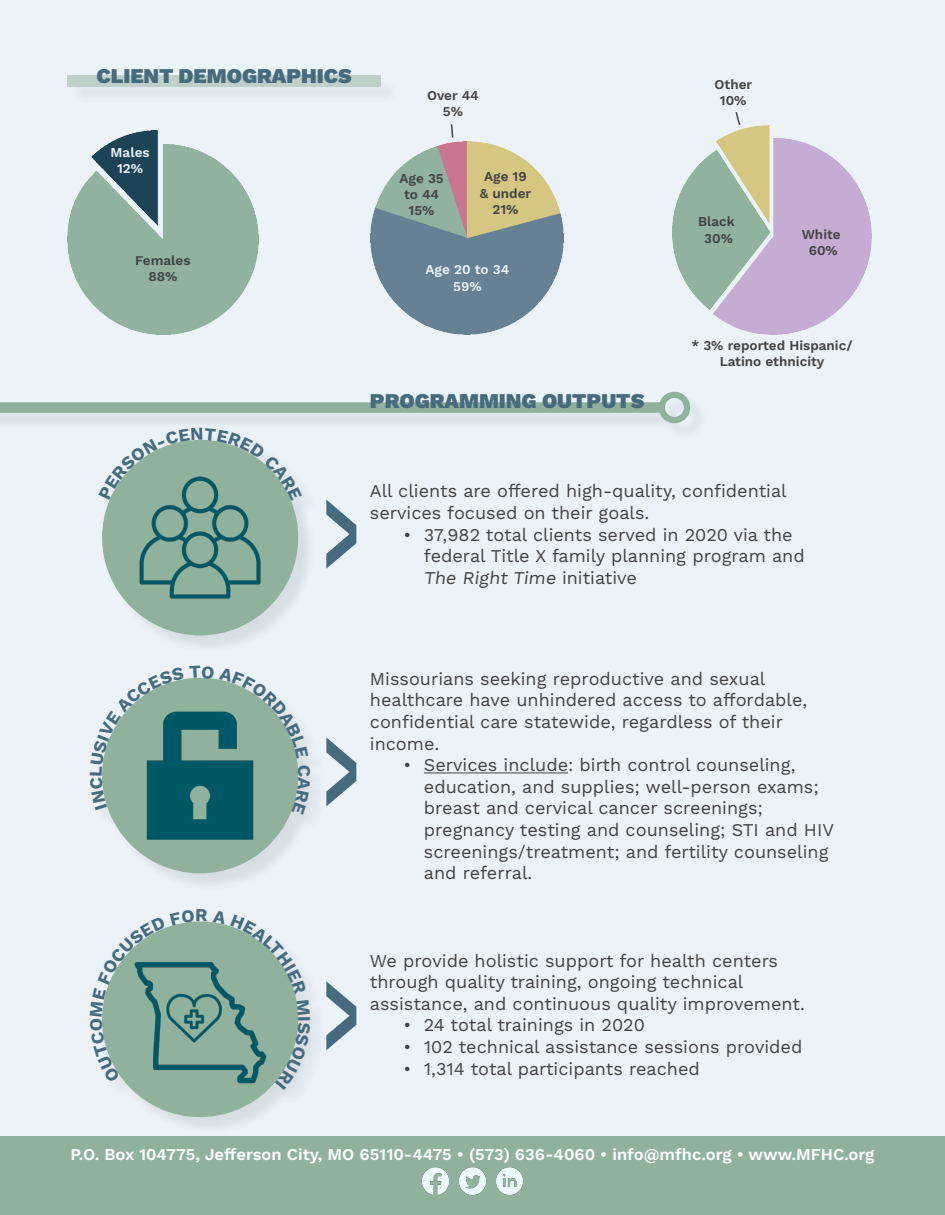
<style>
.page{position:relative;width:945px;height:1215px;background:#ebf3f9}
.page>*{position:absolute;margin:0;border:0;box-sizing:border-box;transform-origin:0 0}
.t1{font:150px "Abolition";color:#466a7e}
.t2{font:900 21px "Work Sans";color:#466a7e}
.t3{font:18px/21.6px "Work Sans";color:#414243}
.t4{font:600 16.5px "Work Sans";color:#fff}
.t5{font:600 13.5px/16.2px "Work Sans";color:#414243;text-align:center}
.t6{font:600 13.5px/16.2px "Work Sans";color:#ebf3f9;text-align:center}
</style>
<div class="page">
<div style="left:70px;top:78px;width:329px;height:28px;background:#e1e9ee"></div>
<div style="left:68px;top:75px;width:313px;height:12px;background:#bfd0c8"></div>
<div style="left:0;top:395px;width:709px;height:47px;background:#231f20;opacity:.1"></div>
<div style="left:0;top:402px;width:662px;height:11px;background:#90b29d"></div>
<div style="left:659px;top:392px;width:31px;height:31px;border:6px solid #90b29d;border-radius:50%"></div>
<div style="left:102px;top:431px;width:218px;height:223px;background:#231f20;opacity:.1"></div>
<div style="left:102px;top:440px;width:196px;height:195px;background:#90b29d;border-radius:50%"></div>
<svg style="left:133px;top:1090px;width:166px;height:38px"></svg>
<img style="left:139px;top:501px;width:122px;height:98px">
<hr style="left:424px;top:772px;width:144px;height:1px;background:#414243">
<img style="left:68px;top:130px;width:190px;height:205px">
<img style="left:371px;top:141px;width:193px;height:194px">
<svg style="left:450px;top:124px;width:4px;height:14px"></svg>
<img style="left:672px;top:125px;width:200px;height:210px">
<svg style="left:734px;top:112px;width:7px;height:15px"></svg>
<div style="left:0;top:1137px;width:945px;height:78px;background:#90b29d"></div>
<img style="left:422px;top:1167px;width:28px;height:28px">
<img style="left:459px;top:1167px;width:28px;height:28px">
<img style="left:496px;top:1167px;width:27px;height:28px">
<svg style="left:99px;top:428px;width:203px;height:73px"></svg>
<svg style="left:102px;top:921px;width:208px;height:169px"></svg>
<svg style="left:102px;top:677px;width:208px;height:201px"></svg>
<p class="t2" style="left:96px;top:64px;width:257px">CLIENT DEMOGRAPHICS</p>
<p class="t6" style="left:111px;top:145px;width:41px">Males<br>12%</p>
<p class="t5" style="left:135px;top:253px;width:57px">Females<br>88%</p>
<p class="t5" style="left:427px;top:88px;width:53px">Over 44<br>5%</p>
<p class="t5" style="left:399px;top:171px;width:46px">Age 35 to 44<br>15%</p>
<p class="t5" style="left:480px;top:169px;width:53px">Age 19 &amp; under<br>21%</p>
<p class="t6" style="left:426px;top:262px;width:85px">Age 20 to 34<br>59%</p>
<p class="t2" style="left:370px;top:388px;width:276px">PROGRAMMING OUTPUTS</p>
<p class="t5" style="left:714px;top:77px;width:39px">Other</p>
<p class="t5" style="left:720px;top:93px;width:28px">10%</p>
<p class="t5" style="left:698px;top:214px;width:38px">Black</p>
<p class="t5" style="left:704px;top:231px;width:30px">30%</p>
<p class="t5" style="left:802px;top:227px;width:41px">White</p>
<p class="t5" style="left:809px;top:243px;width:31px">60%</p>
<p class="t5" style="left:691px;top:338px;width:163px">* 3% reported Hispanic/<br>Latino ethnicity</p>
<p class="t1" style="left:322px;top:446px;width:37px">&gt;</p>
<p class="t3" style="left:370px;top:481px;width:418px">All clients are offered high-quality, confidential services focused on their goals.</p>
<p class="t3" style="left:424px;top:525px;width:382px;text-indent:-20px">• 37,982 total clients served in 2020 via the federal Title X family planning program and<br>The Right Time initiative</p>
<p class="t1" style="left:322px;top:684px;width:37px">&gt;</p>
<p class="t3" style="left:370px;top:669px;width:439px">Missourians seeking reproductive and sexual healthcare have unhindered access to affordable, confidential care statewide, regardless of their income.</p>
<p class="t3" style="left:424px;top:755px;width:412px;text-indent:-20px">• Services include: birth control counseling, education, and supplies; well-person exams; breast and cervical cancer screenings; pregnancy testing and counseling; STI and HIV screenings/treatment; and fertility counseling and referral.</p>
<p class="t1" style="left:322px;top:928px;width:37px">&gt;</p>
<p class="t3" style="left:370px;top:950px;width:436px">We provide holistic support for health centers through quality training, ongoing technical assistance, and continuous quality improvement.</p>
<p class="t3" style="left:404px;top:1015px;width:243px">• 24 total trainings in 2020</p>
<p class="t3" style="left:404px;top:1037px;width:400px">• 102 technical assistance sessions provided</p>
<p class="t3" style="left:404px;top:1058px;width:298px">• 1,314 total participants reached</p>
<p class="t4" style="left:71px;top:1145px;width:805px">P.O. Box 104775, Jefferson City, MO 65110-4475 • (573) 636-4060 • info@mfhc.org • www.MFHC.org</p>
</div>
